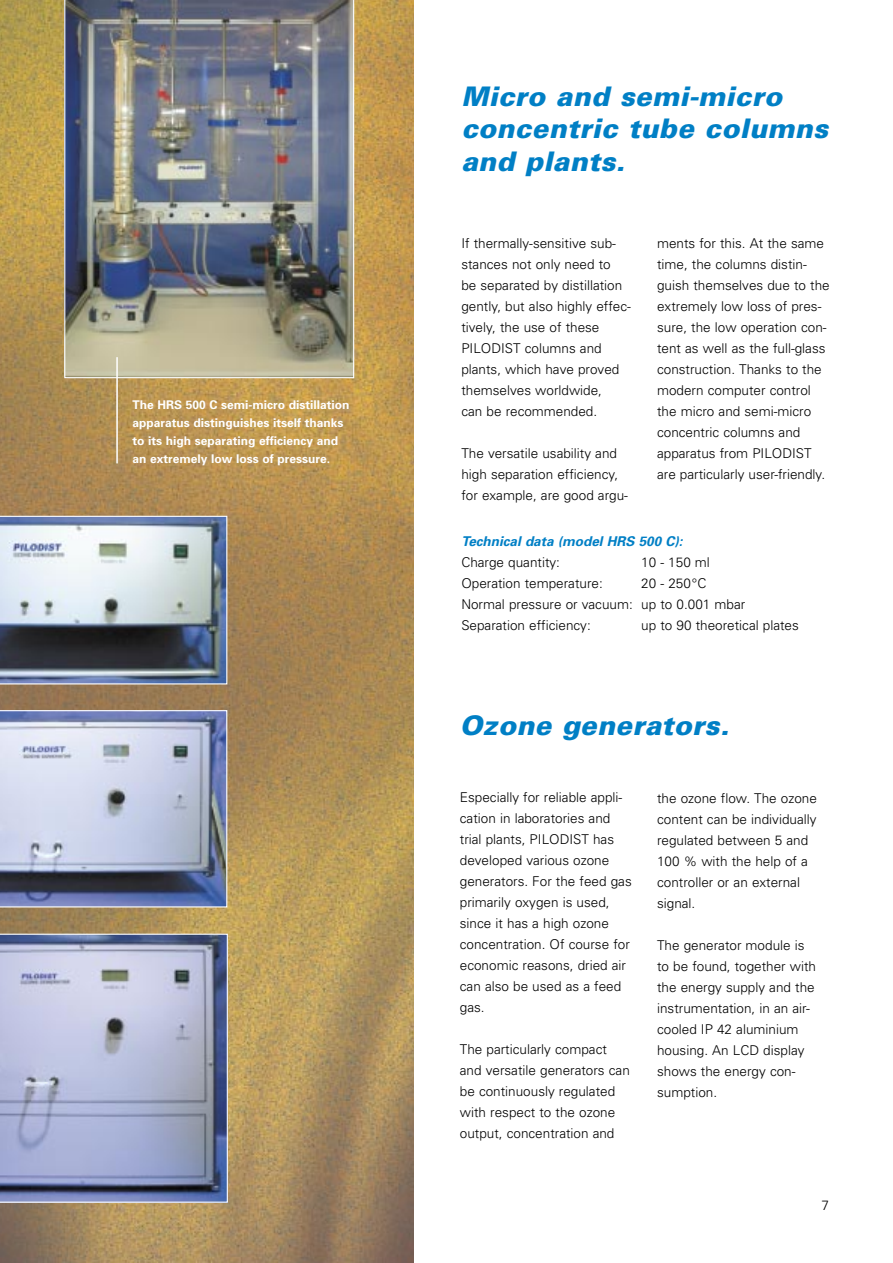
<style>
.page{position:relative;width:893px;height:1263px;background:#fff}
.page>*{position:absolute;margin:0;border:0;box-sizing:border-box;transform-origin:0 0}
.t1{font:italic 900 27px/32.4px "Univers";letter-spacing:.015em;color:#007fc5}
.t2{font:300 13.5px/21px "Univers";color:#000}
.t3{font:italic 700 13.5px "Univers";color:#007fc5}
.t4{font:700 12px/18px "Univers";color:#fff}
</style>
<div class="page">
<img style="left:0;top:0;width:413px;height:1263px">
<img style="left:64px;top:0;width:290px;height:378px">
<hr style="left:116px;top:357px;width:2px;height:106px;background:#fff">
<img style="left:0;top:516px;width:227px;height:168px">
<svg style="left:0;top:710px;width:227px;height:198px;background:#a5adc6"></svg>
<svg style="left:0;top:934px;width:228px;height:269px;background:#a0a8c6"></svg>
<p class="t4" style="left:132px;top:397px;width:219px">The HRS 500 C semi-micro distillation apparatus distinguishes itself thanks to its high separating efficiency and an extremely low loss of pressure.</p>
<h1 class="t1" style="left:461px;top:83px;width:368px">Micro and semi-micro concentric tube columns and plants.</h1>
<p class="t2" style="left:461px;top:234px;width:171px">If thermally-sensitive sub&shy;stances not only need to<br>be separated by distillation gently, but also highly effec&shy;tively, the use of these<br>PILODIST columns and plants, which have proved themselves worldwide,<br>can be recommended.</p>
<p class="t2" style="left:461px;top:444px;width:168px">The versatile usability and high separation efficiency, for example, are good argu-</p>
<p class="t3" style="left:461px;top:536px;width:223px">Technical data (model HRS 500 C):</p>
<p class="t2" style="left:461px;top:553px;width:100px">Charge quantity:</p>
<p class="t2" style="left:641px;top:553px;width:70px">10 - 150 ml</p>
<p class="t2" style="left:461px;top:574px;width:143px">Operation temperature:</p>
<p class="t2" style="left:657px;top:234px;width:174px">ments for this. At the same time, the columns distin&shy;guish themselves due to the extremely low loss of pres&shy;sure, the low operation con&shy;tent as well as the full-glass construction. Thanks to the modern computer control the micro and semi-micro concentric columns and apparatus from PILODIST are particularly user-friendly.</p>
<p class="t2" style="left:461px;top:574px;width:285px;text-indent:180px">20 - 250°C<br>Normal pressure or vacuum: up to 0.001 mbar<br>Separation efficiency:</p>
<p class="t2" style="left:641px;top:616px;width:159px">up to 90 theoretical plates</p>
<h1 class="t1" style="left:460px;top:712px;width:271px">Ozone generators.</h1>
<p class="t2" style="left:460px;top:788px;width:173px">Especially for reliable appli&shy;cation in laboratories and trial plants, PILODIST has developed various ozone generators. For the feed gas primarily oxygen is used, since it has a high ozone concentration. Of course for economic reasons, dried air can also be used as a feed gas.</p>
<p class="t2" style="left:460px;top:1040px;width:171px">The particularly compact and versatile generators can be continuously regulated with respect to the ozone output, concentration and</p>
<p class="t2" style="left:657px;top:789px;width:161px">the ozone flow. The ozone content can be individually regulated between 5 and<br>100 % with the help of a controller or an external signal.</p>
<p class="t2" style="left:657px;top:936px;width:160px">The generator module is to be found, together with the energy supply and the instrumentation, in an air&shy;cooled IP 42 aluminium housing. An LCD display shows the energy con&shy;sumption.</p>
<p class="t2" style="left:821px;top:1196px;width:9px">7</p>
</div>
